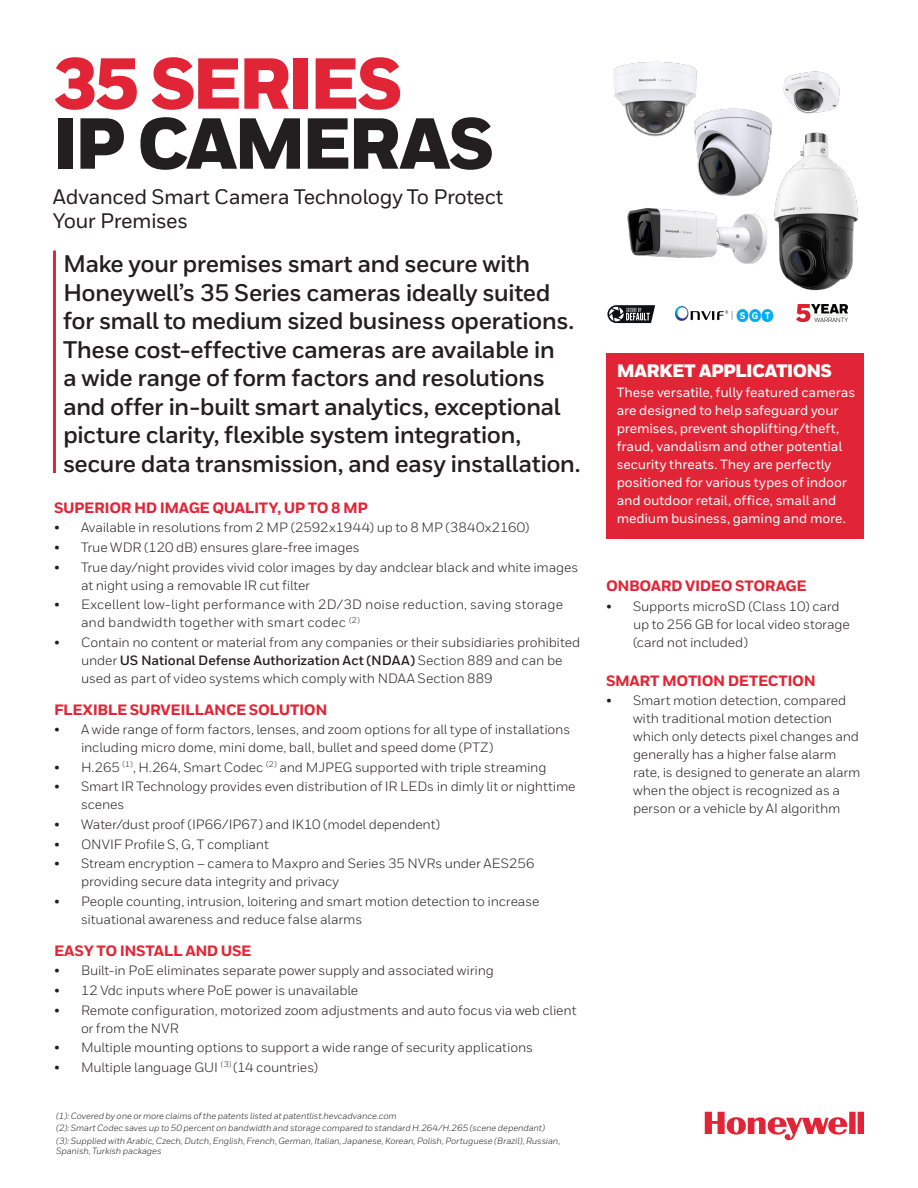
<style>
.page{position:relative;width:918px;height:1188px;background:#fff}
.page>*{position:absolute;margin:0;border:0;box-sizing:border-box;transform-origin:0 0}
._01_Cover__Heading_A{font:900 72px/60px "Honeywell Sans";letter-spacing:-.05em;color:#231f20}
._02_Cover__Subtitle{font:700 24px/28.5px "Honeywell Sans";letter-spacing:-.025em;color:#231f20}
._02_Cover__Subtitle-2{font:500 21px/24px "Honeywell Sans";letter-spacing:-.025em;color:#231f20}
.t1{font:900 18px "Honeywell Sans";letter-spacing:-.04em;color:#fff}
.t2{font:800 15px "Honeywell Sans";letter-spacing:-.025em;color:#e22536}
.t3{font:800 15px "Honeywell Sans";letter-spacing:-.025em;color:#e32736}
.t4{font:13.5px/18px "Honeywell Sans";letter-spacing:-.01em;color:#231f20}
.t5{font:500 13.5px/18px "Honeywell Sans";letter-spacing:-.01em;color:#fff}
.t6{font:13.5px/18px "Honeywell Sans";letter-spacing:.01em;color:#231f20}
.t7{font:italic 9px/10.5px "Honeywell Sans";letter-spacing:-.005em;color:#231f20}
.s1{color:#e22536}
.s2{font-weight:700}
</style>
<div class="page">
<svg style="left:705px;top:1112px;width:159px;height:29px"></svg>
<hr style="left:53px;top:251px;width:3px;height:222px;background:#e22536">
<img style="left:676px;top:307px;width:98px;height:14px">
<svg style="left:607px;top:305px;width:48px;height:18px"></svg>
<img style="left:796px;top:304px;width:51px;height:18px">
<div style="left:606px;top:353px;width:258px;height:185px;background:#e22536"></div>
<img style="left:613px;top:61px;width:246px;height:230px">
<p class="_01_Cover__Heading_A" style="left:52px;top:57px;width:444px"><span class="s1">35 SERIES<br></span>IP CAMERAS</p>
<p class="_02_Cover__Subtitle-2" style="left:53px;top:185px;width:452px">Advanced Smart Camera Technology To Protect<br>Your Premises</p>
<p class="_02_Cover__Subtitle" style="left:63px;top:250px;width:519px">Make your premises smart and secure with Honeywell’s 35 Series cameras ideally suited for small to medium sized business operations.<br>These cost-effective cameras are available in<br>a wide range of form factors and resolutions and offer in-built smart analytics, exceptional picture clarity, flexible system integration, secure data transmission, and easy installation.</p>
<p class="t2" style="left:54px;top:498px;width:315px">SUPERIOR HD IMAGE QUALITY, UP TO 8 MP</p>
<p class="t4" style="left:54px;top:519px;width:477px">• Available in resolutions from 2 MP (2592x1944) up to 8 MP (3840x2160)</p>
<p class="t4" style="left:54px;top:538px;width:307px">• True WDR (120 dB) ensures glare-free images</p>
<p class="t4" style="left:81px;top:558px;width:499px;text-indent:-27px">• True day/night provides vivid color images by day andclear black and white images at night using a removable IR cut filter</p>
<p class="t6" style="left:81px;top:596px;width:484px;text-indent:-27px">• Excellent low-light performance with 2D/3D noise reduction, saving storage and bandwidth together with smart codec <sup>(2)</sup></p>
<p class="t4" style="left:81px;top:633px;width:501px;text-indent:-27px">• Contain no content or material from any companies or their subsidiaries prohibited under <span class="s2">US National Defense Authorization Act (NDAA)</span> Section 889 and can be used as part of video systems which comply with NDAA Section 889</p>
<p class="t2" style="left:54px;top:700px;width:275px">FLEXIBLE SURVEILLANCE SOLUTION</p>
<p class="t4" style="left:81px;top:721px;width:491px;text-indent:-27px">• A wide range of form factors, lenses, and zoom options for all type of installations including micro dome, mini dome, ball, bullet and speed dome (PTZ)</p>
<p class="t4" style="left:54px;top:758px;width:494px">• H.265 <sup>(1)</sup>, H.264, Smart Codec <sup>(2)</sup> and MJPEG supported with triple streaming</p>
<p class="t4" style="left:81px;top:778px;width:496px;text-indent:-27px">• Smart IR Technology provides even distribution of IR LEDs in dimly lit or nighttime scenes</p>
<p class="t4" style="left:54px;top:815px;width:388px">• Water/dust proof (IP66/IP67) and IK10 (model dependent)</p>
<p class="t4" style="left:54px;top:835px;width:216px">• ONVIF Profile S, G, T compliant</p>
<p class="t4" style="left:81px;top:855px;width:455px;text-indent:-27px">• Stream encryption – camera to Maxpro and Series 35 NVRs under AES256 providing secure data integrity and privacy</p>
<p class="t4" style="left:81px;top:892px;width:460px;text-indent:-27px">• People counting, intrusion, loitering and smart motion detection to increase situational awareness and reduce false alarms</p>
<p class="t3" style="left:54px;top:941px;width:199px">EASY TO INSTALL AND USE</p>
<p class="t4" style="left:54px;top:962px;width:442px">• Built-in PoE eliminates separate power supply and associated wiring</p>
<p class="t4" style="left:54px;top:981px;width:306px">• 12 Vdc inputs where PoE power is unavailable</p>
<p class="t4" style="left:81px;top:1001px;width:497px;text-indent:-27px">• Remote configuration, motorized zoom adjustments and auto focus via web client or from the NVR</p>
<p class="t4" style="left:54px;top:1038px;width:481px">• Multiple mounting options to support a wide range of security applications</p>
<p class="t4" style="left:54px;top:1058px;width:266px">• Multiple language GUI <sup>(3)</sup> (14 countries)</p>
<p class="t7" style="left:56px;top:1111px;width:342px">(1): Covered by one or more claims of the patents listed at patentlist.hevcadvance.com</p>
<p class="t7" style="left:56px;top:1123px;width:491px">(2): Smart Codec saves up to 50 percent on bandwidth and storage compared to standard H.264/H.265 (scene dependant)</p>
<p class="t7" style="left:56px;top:1135px;width:506px">(3): Supplied with Arabic, Czech, Dutch, English, French, German, Italian, Japanese, Korean, Polish, Portuguese (Brazil), Russian,<br>Spanish, Turkish packages</p>
<p class="t1" style="left:617px;top:360px;width:217px">MARKET APPLICATIONS</p>
<p class="t5" style="left:617px;top:383px;width:240px">These versatile, fully featured cameras are designed to help safeguard your premises, prevent shoplifting/theft, fraud, vandalism and other potential security threats. They are perfectly positioned for various types of indoor and outdoor retail, office, small and medium business, gaming and more.</p>
<p class="t2" style="left:606px;top:577px;width:202px">ONBOARD VIDEO STORAGE</p>
<p class="t4" style="left:633px;top:597px;width:218px;text-indent:-27px">• Supports microSD (Class 10) card up to 256 GB for local video storage (card not included)</p>
<p class="t2" style="left:606px;top:671px;width:211px">SMART MOTION DETECTION</p>
<p class="t4" style="left:633px;top:692px;width:229px;text-indent:-27px">• Smart motion detection, compared with traditional motion detection which only detects pixel changes and generally has a higher false alarm rate, is designed to generate an alarm when the object is recognized as a person or a vehicle by AI algorithm</p>
</div>
